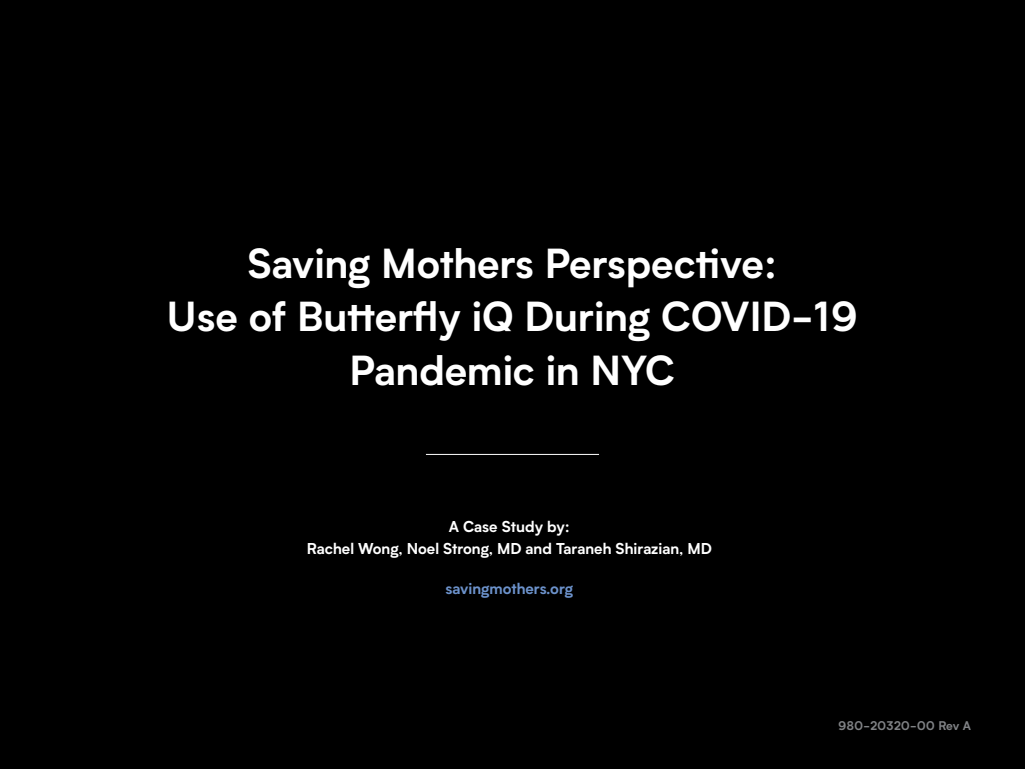
<style>
.page{position:relative;width:1025px;height:769px;background:#fff}
.page>*{position:absolute;margin:0;border:0;box-sizing:border-box;transform-origin:0 0}
.t1{font:700 40px/53px "Biotif";color:#fff;text-align:center}
.t2{font:700 15px/22px "Biotif";color:#fff;text-align:center}
.t3{font:700 15px "Biotif";color:#6c92cb}
.t4{font:700 12px "Biotif";color:#808285}
</style>
<div class="page">
<div style="left:0;top:0;width:1024px;height:768px;background:#000"></div>
<hr style="left:426px;top:454px;width:172px;height:1px;background:#fff">
<p class="t1" style="left:167px;top:235px;width:692px">Saving Mothers Perspective:<br>Use of Butterfly iQ During COVID-19<br>Pandemic in NYC</p>
<p class="t2" style="left:306px;top:514px;width:406px">A Case Study by:<br>Rachel Wong, Noel Strong, MD and Taraneh Shirazian, MD</p>
<p class="t3" style="left:445px;top:576px;width:129px">savingmothers.org</p>
<p class="t4" style="left:837px;top:716px;width:134px">980-20320-00 Rev A</p>
</div>
